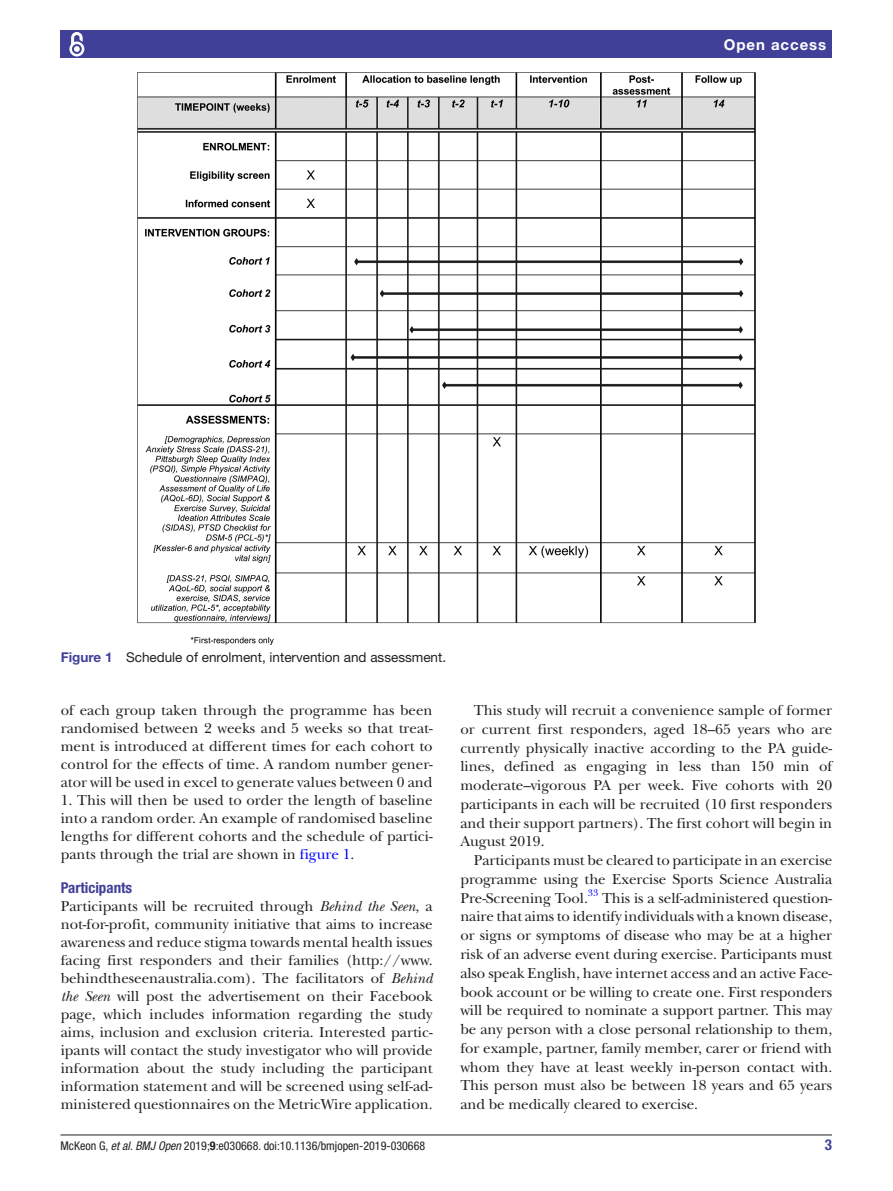
<style>
.page{position:relative;width:893px;height:1191px;background:#fff}
.page>*{position:absolute;margin:0;border:0;box-sizing:border-box;transform-origin:0 0}
.t1{font:15px/18.8px "New Baskerville";color:#231f20;text-align:justify}
.t2{font:700 condensed 15px "Helvetica Neue LT Std";color:#414099}
.t3{font:700 15px "Helvetica Neue LT Std";letter-spacing:.065em;color:#fff}
.t4{font:13.5px "Helvetica Neue LT Std";color:#231f20}
.t5{font:condensed 12px "Helvetica Neue LT Std";color:#231f20}
.s1{font-weight:700;color:#414099}
.s2{color:#00f}
.s3{font-style:italic}
.s4{font-weight:700}
</style>
<div class="page">
<hr style="left:61px;top:1134px;width:771px;height:1px;background:#231f20">
<div style="left:61px;top:31px;width:771px;height:27px;background:#414099"></div>
<svg style="left:69px;top:32px;width:16px;height:25px"></svg>
<img style="left:138px;top:73px;width:617px;height:571px">
<p class="t3" style="left:724px;top:35px;width:104px">Open access</p>
<p class="t4" style="left:61px;top:649px;width:387px"><span class="s1">Figure 1</span> Schedule of enrolment, intervention and assessment.</p>
<p class="t1" style="left:61px;top:701px;width:373px;line-height:18px">of each group taken through the programme has been randomised between 2 weeks and 5 weeks so that treat&shy;ment is introduced at different times for each cohort to control for the effects of time. A random number gener&shy;ator will be used in excel to generate values between 0 and</p>
<p class="t1" style="left:61px;top:791px;width:373px;line-height:18px">1. This will then be used to order the length of baseline into a random order. An example of randomised baseline lengths for different cohorts and the schedule of partici&shy;pants through the trial are shown in <span class="s2">figure 1</span>.</p>
<p class="t2" style="left:61px;top:879px;width:73px">Participants</p>
<p class="t1" style="left:61px;top:897px;width:373px;line-height:18px">Participants will be recruited through <span class="s3">Behind the Seen</span>, a not-for-profit, community initiative that aims to increase awareness and reduce stigma towards mental health issues facing first responders and their families (http://www. behindtheseenaustralia.com). The facilitators of <span class="s3">Behind the Seen</span> will post the advertisement on their Facebook page, which includes information regarding the study aims, inclusion and exclusion criteria. Interested partic&shy;ipants will contact the study investigator who will provide information about the study including the participant information statement and will be screened using self-ad&shy;ministered questionnaires on the MetricWire application.</p>
<p class="t1" style="left:460px;top:701px;width:373px;text-indent:13px">This study will recruit a convenience sample of former or current first responders, aged 18–65 years who are currently physically inactive according to the PA guide&shy;lines, defined as engaging in less than 150 min of moderate–vigorous PA per week. Five cohorts with 20 participants in each will be recruited (10 first responders and their support partners). The first cohort will begin in August 2019.</p>
<p class="t1" style="left:460px;top:851px;width:373px;text-indent:14px">Participants must be cleared to participate in an exercise programme using the Exercise Sports Science Australia Pre-Screening Tool.<sup>33</sup> This is a self-administered question&shy;naire that aims to identify individuals with a known disease, or signs or symptoms of disease who may be at a higher risk of an adverse event during exercise. Participants must also speak English, have internet access and an active Face&shy;book account or be willing to create one. First responders will be required to nominate a support partner. This may be any person with a close personal relationship to them, for example, partner, family member, carer or friend with whom they have at least weekly in-person contact with.<br>This person must also be between 18 years and 65 years and be medically cleared to exercise.</p>
<p class="t5" style="left:61px;top:1138px;width:366px">McKeon G, <span class="s3">et al</span>. <span class="s3">BMJ Open</span> 2019;<span class="s4">9</span>:e030668. doi:10.1136/bmjopen-2019-030668</p>
<p class="t2" style="left:825px;top:1135px;width:9px">3</p>
</div>
